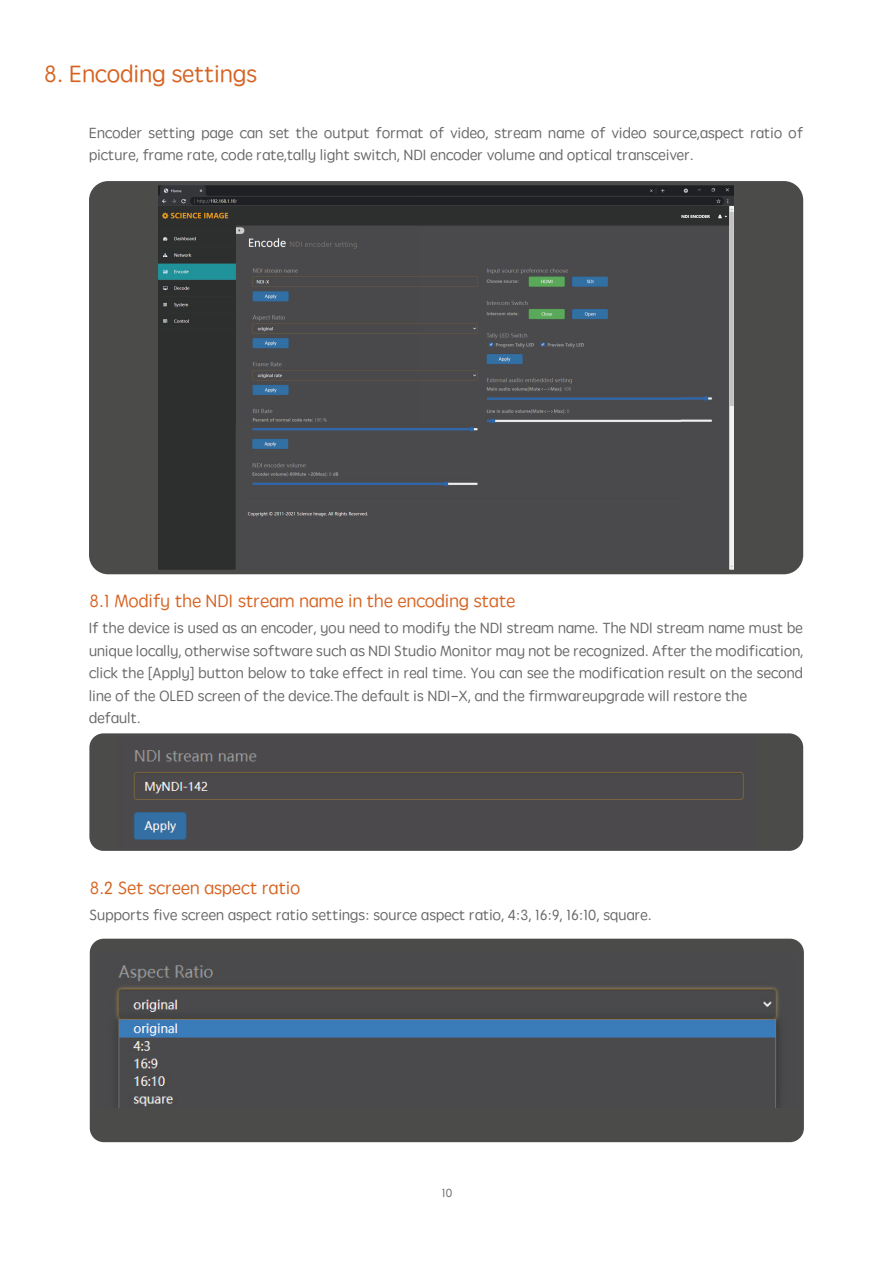
<style>
.page{position:relative;width:893px;height:1263px;background:#fff}
.page>*{position:absolute;margin:0;border:0;box-sizing:border-box;transform-origin:0 0}
.t1{font:24px "ST Yuanti TC Regular";color:#d66322}
.t2{font:18px "ST Yuanti TC Regular";color:#d66322}
.t3{font:15px/22.6px "ST Yuanti TC Regular";color:#676767}
.t4{font:12px "ST Yuanti TC Regular";color:#676767}
</style>
<div class="page">
<div style="left:89px;top:181px;width:714px;height:393px;background:#4b4b4a;border-radius:19px"></div>
<div style="left:89px;top:733px;width:714px;height:118px;background:#4b4b4a;border-radius:14px"></div>
<div style="left:90px;top:939px;width:714px;height:203px;background:#4b4b4a;border-radius:14px"></div>
<img style="left:133px;top:750px;width:611px;height:90px">
<img style="left:115px;top:965px;width:665px;height:143px">
<img style="left:159px;top:186px;width:575px;height:383px">
<h1 class="t1" style="left:44px;top:57px;width:215px">8. Encoding settings</h1>
<p class="t3" style="left:89px;top:121px;width:716px">Encoder setting page can set the output format of video, stream name of video source,aspect ratio of picture, frame rate, code rate,tally light switch, NDI encoder volume and optical transceiver.</p>
<p class="t2" style="left:90px;top:589px;width:427px">8.1 Modify the NDI stream name in the encoding state</p>
<p class="t3" style="left:89px;top:616px;width:716px">If the device is used as an encoder, you need to modify the NDI stream name. The NDI stream name must be unique locally, otherwise software such as NDI Studio Monitor may not be recognized. After the modification, click the [Apply] button below to take effect in real time. You can see the modification result on the second line of the OLED screen of the device.The default is NDI-X, and the firmwareupgrade will restore the<br>default.</p>
<p class="t2" style="left:90px;top:875px;width:212px">8.2 Set screen aspect ratio</p>
<p class="t3" style="left:90px;top:903px;width:564px">Supports five screen aspect ratio settings: source aspect ratio, 4:3, 16:9, 16:10, square.</p>
<p class="t4" style="left:442px;top:1184px;width:12px">10</p>
</div>
